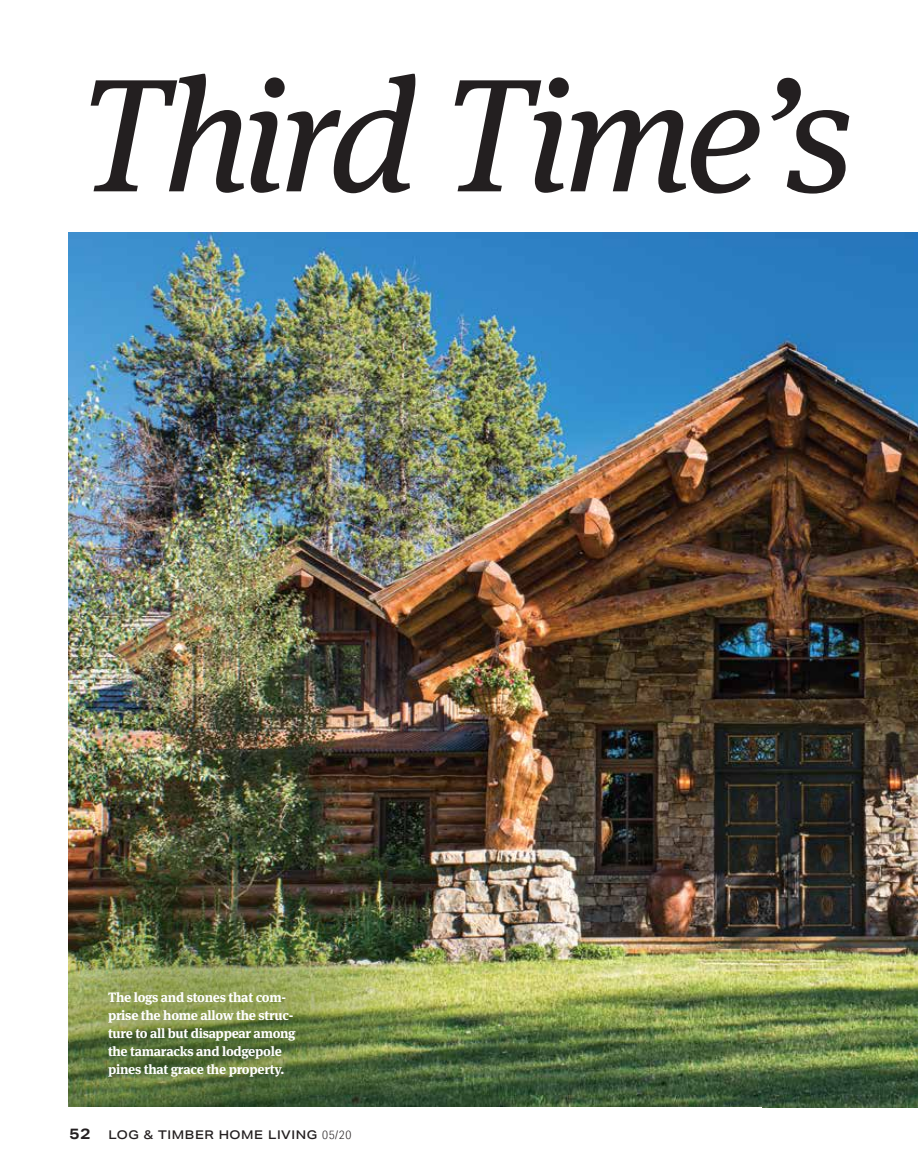
<style>
.page{position:relative;width:918px;height:1175px;background:#fff}
.page>*{position:absolute;margin:0;border:0;box-sizing:border-box;transform-origin:0 0}
.t1{font:italic 160.95px "Meta Serif Pro";letter-spacing:-.04em;color:#231f20}
.t2{font:700 15px "Aktiv Grotesk Ex";color:#231f20}
.t3{font:700 13.5px/18px "Meta Serif Pro";letter-spacing:-.02em;color:#fff}
.t4{font:500 12px "Aktiv Grotesk Ex";letter-spacing:.05em;color:#231f20}
.s1{font-family:"Aktiv Grotesk Cd";font-weight:300}
</style>
<div class="page">
<img style="left:68px;top:232px;width:850px;height:875px">
<div style="left:0;top:811px;width:471px;height:363px;background:#35541b;opacity:.47"></div>
<div style="left:0;top:1107px;width:761px;height:67px;background:#fff"></div>
<div style="left:0;top:0;width:68px;height:1174px;background:#fff"></div>
<h1 class="t1" style="left:76px;top:19px;width:779px">Third Time’s</h1>
<p class="t3" style="left:108px;top:987px;width:189px">The logs and stones that com&shy;prise the home allow the struc&shy;ture to all but disappear among the tamaracks and lodgepole pines that grace the property.</p>
<p class="t2" style="left:69px;top:1124px;width:23px">52</p>
<p class="t4" style="left:109px;top:1127px;width:244px">LOG &amp; TIMBER HOME LIVING <span class="s1">05/20</span></p>
</div>
